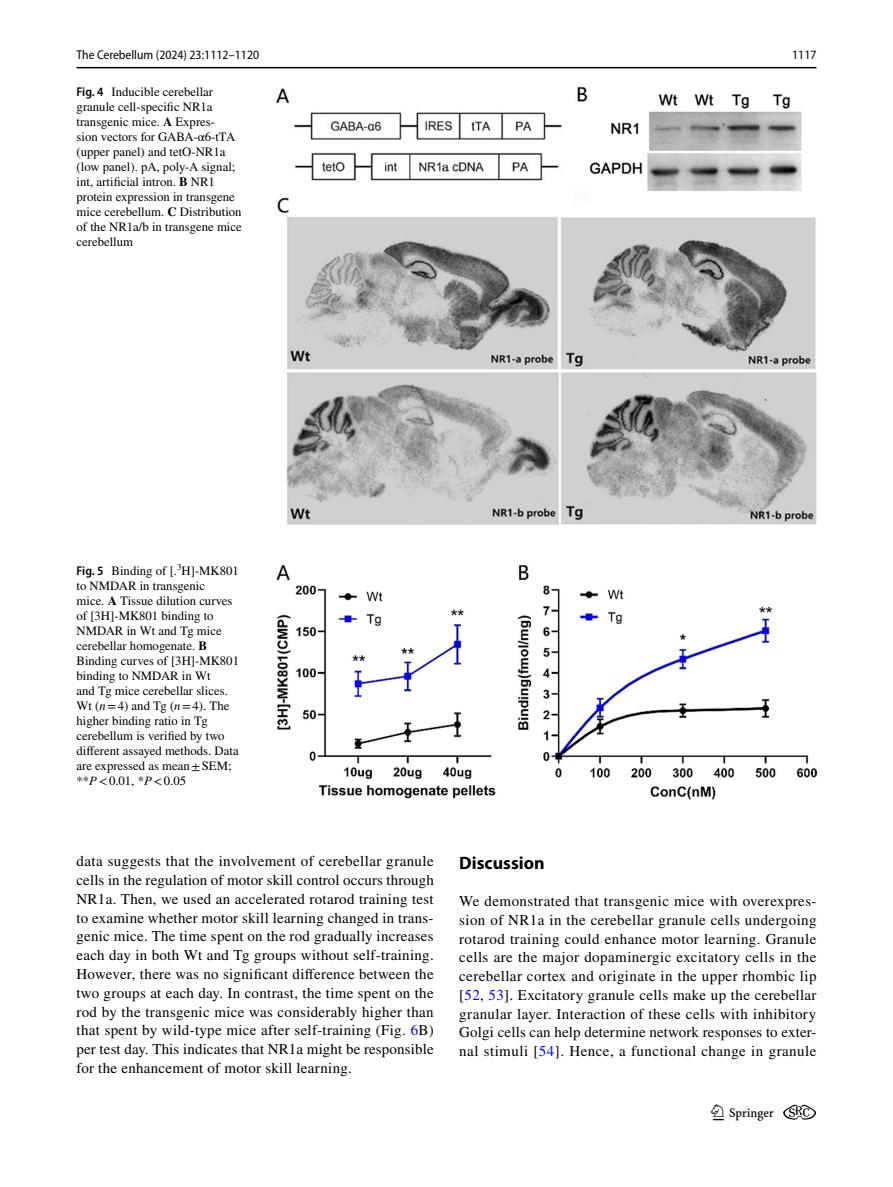
<style>
.page{position:relative;width:893px;height:1187px;background:#fff}
.page>*{position:absolute;margin:0;border:0;box-sizing:border-box;transform-origin:0 0}
.t1{font:22.5px "Springnew Regular 2";color:#000}
.t2{font:700 18px "Myriad Pro";color:#000}
.t3{font:15px/18.8px "STIX";letter-spacing:.02em;color:#000;text-align:justify}
.t4{font:12.75px/15px "STIX";color:#000}
.t5{font:semi-condensed 12.75px "Myriad Pro";color:#000}
.s1{font-family:"Myriad Pro";font-weight:600;font-stretch:semi-condensed}
.s2{font-weight:700}
.s3{font-style:italic}
.s4{color:#00f}
</style>
<div class="page">
<hr style="left:77px;top:67px;width:739px;height:1px;background:#000">
<svg style="left:783px;top:1104px;width:33px;height:15px"></svg>
<img style="left:276px;top:87px;width:540px;height:437px">
<img style="left:276px;top:565px;width:540px;height:234px">
<p class="t5" style="left:77px;top:48px;width:184px">The Cerebellum (2024) 23:1112–1120</p>
<p class="t5" style="left:792px;top:48px;width:26px">1117</p>
<p class="t4" style="left:77px;top:85px;width:167px"><span class="s1">Fig. 4</span> Inducible cerebellar granule cell-specific NR1a transgenic mice. <span class="s2">A</span> Expres-<br>sion vectors for GABA-α6-tTA (upper panel) and tetO-NR1a (low panel). pA, poly-A signal; int, artificial intron. <span class="s2">B</span> NR1 protein expression in transgene mice cerebellum. <span class="s2">C</span> Distribution of the NR1a/b in transgene mice cerebellum</p>
<p class="t4" style="left:77px;top:564px;width:164px"><span class="s1">Fig. 5</span> Binding of [.<sup>3</sup>H]-MK801 to NMDAR in transgenic<br>mice. <span class="s2">A</span> Tissue dilution curves of [3H]-MK801 binding to<br>NMDAR in Wt and Tg mice cerebellar homogenate. <span class="s2">B<br></span>Binding curves of [3H]-MK801 binding to NMDAR in Wt<br>and Tg mice cerebellar slices.<br>Wt (<span class="s3">n</span>=4) and Tg (<span class="s3">n</span>=4). The higher binding ratio in Tg cerebellum is verified by two different assayed methods. Data are expressed as mean±SEM; **<span class="s3">P</span>&lt;0.01, *<span class="s3">P</span>&lt;0.05</p>
<p class="t3" style="left:77px;top:853px;width:359px">data suggests that the involvement of cerebellar granule cells in the regulation of motor skill control occurs through NR1a. Then, we used an accelerated rotarod training test to examine whether motor skill learning changed in trans&shy;genic mice. The time spent on the rod gradually increases each day in both Wt and Tg groups without self-training.<br>However, there was no significant difference between the two groups at each day. In contrast, the time spent on the rod by the transgenic mice was considerably higher than that spent by wild-type mice after self-training (Fig. <span class="s4">6</span>B) per test day. This indicates that NR1a might be responsible for the enhancement of motor skill learning.</p>
<p class="t2" style="left:459px;top:850px;width:87px">Discussion</p>
<p class="t3" style="left:459px;top:892px;width:359px">We demonstrated that transgenic mice with overexpres&shy;sion of NR1a in the cerebellar granule cells undergoing rotarod training could enhance motor learning. Granule cells are the major dopaminergic excitatory cells in the cerebellar cortex and originate in the upper rhombic lip [<span class="s4">52</span>, <span class="s4">53</span>]. Excitatory granule cells make up the cerebellar granular layer. Interaction of these cells with inhibitory Golgi cells can help determine network responses to exter&shy;nal stimuli [<span class="s4">54</span>]. Hence, a functional change in granule</p>
<h1 class="t1" style="left:713px;top:1104px;width:62px">1 3</h1>
</div>
